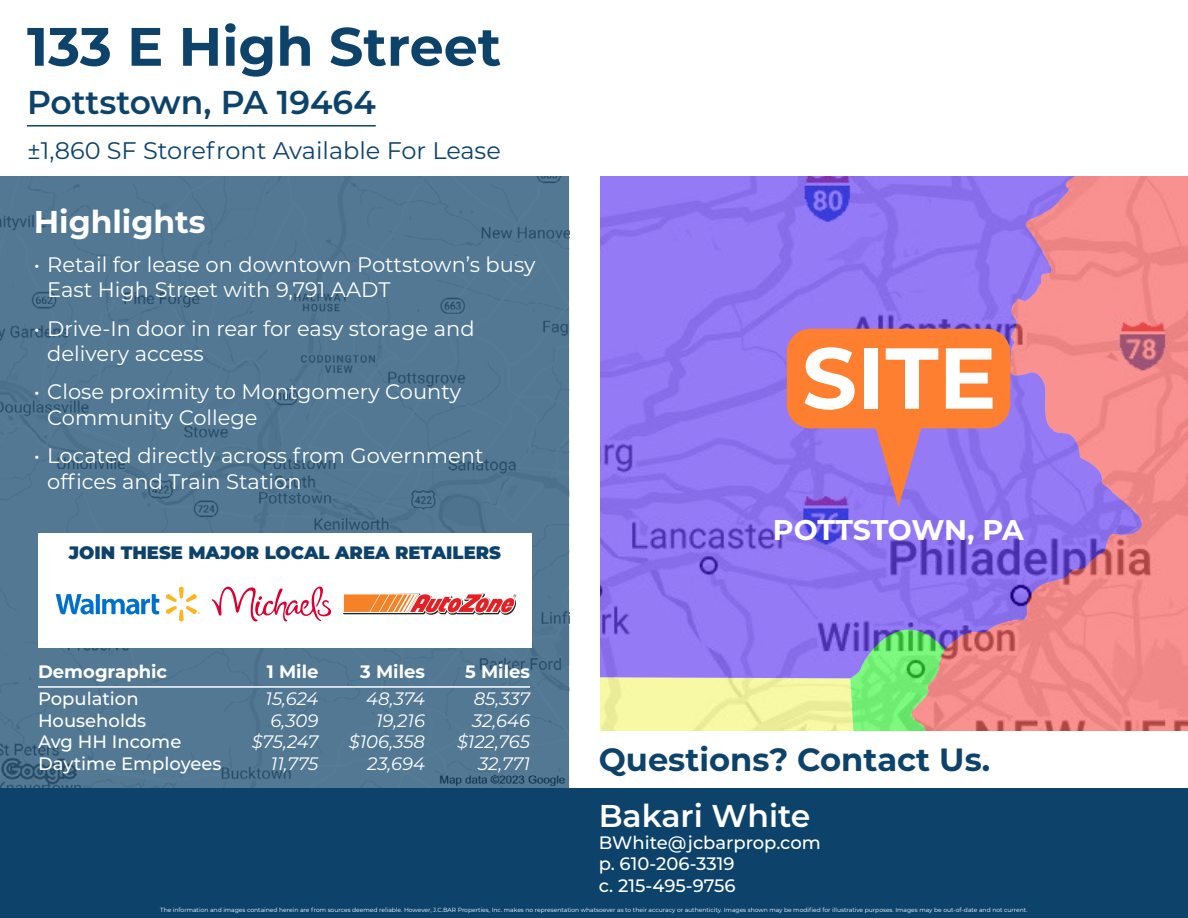
<style>
.page{position:relative;width:1188px;height:918px;background:#fff}
.page>*{position:absolute;margin:0;border:0;box-sizing:border-box;transform-origin:0 0}
.t1{font:700 54px "Montserrat";color:#0d436b}
.t2{font:600 33px "Montserrat";color:#0d436b}
.t3{font:700 32.1px "Montserrat";color:#0d436b}
.t4{font:600 31.5px "Montserrat";color:#fff}
.t5{font:700 31.5px "Montserrat";color:#fff}
.t6{font:700 28.5px "Montserrat";letter-spacing:-.01em;color:#fff}
.t7{font:24px "Montserrat";color:#0d436b}
.t8{font:21px/25.2px "Montserrat";color:#fff}
.t9{font:500 18px/21.6px "Montserrat";color:#fff}
.t10{font:italic 18px "Montserrat";color:#fff}
.t11{font:900 18px "Montserrat";color:#0d436b}
.t12{font:700 18px "Montserrat";color:#fff}
.t13{font:6px "Montserrat";color:#fff}
</style>
<div class="page">
<svg style="left:1061px;top:176px;width:127px;height:554px;background:#f28a8a"></svg>
<svg style="left:601px;top:678px;width:460px;height:52px;background:#dfd393"></svg>
<svg style="left:601px;top:176px;width:548px;height:502px;background:#a379d7"></svg>
<svg style="left:787px;top:329px;width:223px;height:178px;background:#d18d9c"></svg>
<div style="left:0;top:788px;width:1188px;height:130px;background:#0d436b"></div>
<div style="left:1px;top:176px;width:568px;height:612px;background:#527894"></div>
<hr style="left:27px;top:125px;width:349px;height:2px;background:#0d436b">
<hr style="left:38px;top:686px;width:492px;height:2px;background:#fff">
<div style="left:38px;top:533px;width:494px;height:115px;background:#fff"></div>
<svg style="left:56px;top:594px;width:103px;height:21px"></svg>
<svg style="left:166px;top:587px;width:34px;height:34px"></svg>
<svg style="left:211px;top:586px;width:120px;height:36px"></svg>
<svg style="left:343px;top:593px;width:174px;height:22px"></svg>
<h1 class="t1" style="left:27px;top:8px;width:476px">133 E High Street</h1>
<h2 class="t2" style="left:27px;top:79px;width:350px">Pottstown, PA 19464</h2>
<h3 class="t7" style="left:27px;top:134px;width:475px">±1,860 SF Storefront Available For Lease</h3>
<h3 class="t5" style="left:34px;top:199px;width:173px">Highlights</h3>
<h3 class="t8" style="left:47px;top:251px;width:490px;text-indent:-14px">• Retail for lease on downtown Pottstown’s busy<br>East High Street with 9,791 AADT</h3>
<h3 class="t8" style="left:47px;top:315px;width:429px;text-indent:-14px">• Drive-In door in rear for easy storage and delivery access</h3>
<h3 class="t8" style="left:47px;top:379px;width:415px;text-indent:-14px">• Close proximity to Montgomery County<br>Community College</h3>
<h3 class="t8" style="left:47px;top:443px;width:438px;text-indent:-14px">• Located directly across from Government offices and Train Station</h3>
<h3 class="t11" style="left:69px;top:539px;width:434px">JOIN THESE MAJOR LOCAL AREA RETAILERS</h3>
<h3 class="t12" style="left:38px;top:659px;width:131px">Demographic</h3>
<h3 class="t12" style="left:267px;top:659px;width:53px">1 Mile</h3>
<h3 class="t12" style="left:360px;top:659px;width:66px">3 Miles</h3>
<h3 class="t12" style="left:465px;top:659px;width:66px">5 Miles</h3>
<h3 class="t9" style="left:38px;top:687px;width:102px">Population</h3>
<h3 class="t10" style="left:266px;top:686px;width:54px">15,624</h3>
<h3 class="t10" style="left:366px;top:686px;width:60px">48,374</h3>
<h3 class="t10" style="left:474px;top:686px;width:58px">85,337</h3>
<h3 class="t9" style="left:38px;top:709px;width:110px">Households</h3>
<h3 class="t10" style="left:270px;top:708px;width:50px">6,309</h3>
<h3 class="t10" style="left:376px;top:708px;width:50px">19,216</h3>
<h3 class="t10" style="left:472px;top:708px;width:59px">32,646</h3>
<h3 class="t9" style="left:38px;top:731px;width:145px">Avg HH Income</h3>
<h3 class="t10" style="left:252px;top:730px;width:68px">$75,247</h3>
<h3 class="t10" style="left:349px;top:730px;width:78px">$106,358</h3>
<h3 class="t10" style="left:457px;top:730px;width:75px">$122,765</h3>
<h3 class="t9" style="left:38px;top:752px;width:185px">Daytime Employees</h3>
<h3 class="t10" style="left:271px;top:751px;width:49px">11,775</h3>
<h3 class="t10" style="left:367px;top:751px;width:59px">23,694</h3>
<h3 class="t10" style="left:478px;top:751px;width:53px">32,771</h3>
<h3 class="t6" style="left:773px;top:510px;width:252px">POTTSTOWN, PA</h3>
<h3 class="t3" style="left:599px;top:737px;width:393px">Questions? Contact Us.</h3>
<h3 class="t4" style="left:599px;top:794px;width:213px">Bakari White</h3>
<h3 class="t9" style="left:599px;top:831px;width:224px">BWhite@jcbarprop.com p. 610-206-3319<br>c. 215-495-9756</h3>
<p class="t13" style="left:160px;top:905px;width:869px">The information and images contained herein are from sources deemed reliable. However, J.C.BAR Properties, Inc. makes no representation whatsoever as to their accuracy or authenticity. Images shown may be modified for illustrative purposes. Images may be out-of-date and not current.</p>
</div>
